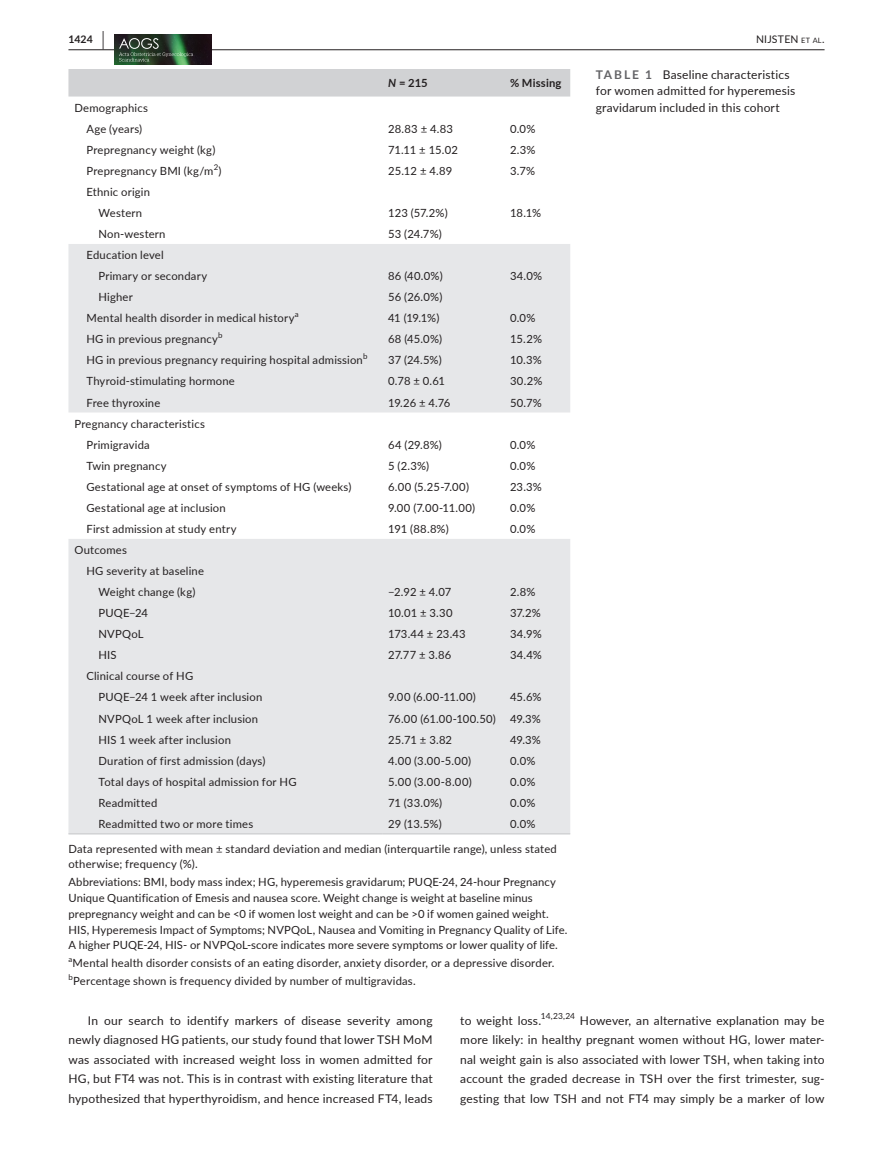
<style>
.page{position:relative;width:893px;height:1174px;background:#fff}
.page>*{position:absolute;margin:0;border:0;box-sizing:border-box;transform-origin:0 0}
.t1{font:12px/19.5px "Lato";letter-spacing:.015em;color:#231f20;text-align:justify}
.t2{font:11.25px/21px "Lato";letter-spacing:.015em;color:#231f20}
.t3{font:700 11.25px "Lato";letter-spacing:.015em;color:#231f20}
.t4{font:10.5px "Lato";letter-spacing:.015em;color:#231f20}
.t5{font:700 10.5px "Lato";color:#231f20}
.t6{font:7.8px "Lato";color:#231f20}
.s1{font-size:19.5px}
.s2{font-size:7.35px}
.s3{font-style:italic}
.s4{font-weight:700;color:#636366}
</style>
<div class="page">
<hr style="left:68px;top:49px;width:756px;height:1px;background:#231f20">
<img style="left:114px;top:35px;width:97px;height:30px">
<svg style="left:119px;top:38px;width:74px;height:24px;background:#3f5944"></svg>
<div style="left:68px;top:69px;width:502px;height:28px;background:#d1d2d4"></div>
<svg style="left:68px;top:244px;width:502px;height:589px;fill:#e6e7e9"></svg>
<hr style="left:68px;top:833px;width:314px;height:1px;background:#d1d2d4">
<hr style="left:382px;top:833px;width:122px;height:1px;background:#d1d2d4">
<hr style="left:504px;top:833px;width:66px;height:1px;background:#d1d2d4">
<p class="t5" style="left:68px;top:31px;width:37px">1424 <span class="s1">|</span></p>
<p class="t4" style="left:756px;top:31px;width:70px">NIJSTEN <span class="s2">et al</span>.</p>
<p class="t2" style="left:74px;top:96px;width:75px;text-align:center">Demographics<br>Age (years)</p>
<p class="t3" style="left:388px;top:75px;width:41px"><span class="s3">N</span> = 215</p>
<p class="t3" style="left:510px;top:75px;width:53px">% Missing</p>
<p class="t2" style="left:388px;top:118px;width:66px">28.83 ± 4.83</p>
<p class="t2" style="left:510px;top:118px;width:27px">0.0%</p>
<p class="t2" style="left:86px;top:139px;width:130px">Prepregnancy weight (kg)</p>
<p class="t2" style="left:388px;top:139px;width:71px">71.11 ± 15.02</p>
<p class="t2" style="left:510px;top:139px;width:27px">2.3%</p>
<p class="t2" style="left:86px;top:160px;width:136px">Prepregnancy BMI (kg/m )</p>
<p class="t6" style="left:214px;top:161px;width:6px">2</p>
<p class="t2" style="left:388px;top:160px;width:65px">25.12 ± 4.89</p>
<p class="t2" style="left:510px;top:160px;width:27px">3.7%</p>
<p class="t2" style="left:86px;top:181px;width:65px;text-align:center">Ethnic origin<br>Western</p>
<p class="t2" style="left:388px;top:202px;width:61px">123 (57.2%)</p>
<p class="t2" style="left:510px;top:202px;width:33px">18.1%</p>
<p class="t2" style="left:98px;top:223px;width:69px">Non-western</p>
<p class="t2" style="left:388px;top:223px;width:55px">53 (24.7%)</p>
<p class="t2" style="left:98px;top:244px;width:110px;text-indent:-12px">Education level<br>Primary or secondary</p>
<p class="t2" style="left:388px;top:265px;width:56px">86 (40.0%)</p>
<p class="t2" style="left:510px;top:265px;width:34px">34.0%</p>
<p class="t2" style="left:98px;top:286px;width:36px">Higher</p>
<p class="t2" style="left:388px;top:286px;width:56px">56 (26.0%)</p>
<p class="t2" style="left:86px;top:307px;width:209px">Mental health disorder in medical history</p>
<p class="t6" style="left:295px;top:309px;width:5px">a</p>
<p class="t2" style="left:388px;top:307px;width:53px">41 (19.1%)</p>
<p class="t2" style="left:510px;top:307px;width:27px">0.0%</p>
<p class="t2" style="left:86px;top:328px;width:133px">HG in previous pregnancy</p>
<p class="t6" style="left:218px;top:330px;width:6px">b</p>
<p class="t2" style="left:388px;top:328px;width:55px">68 (45.0%)</p>
<p class="t2" style="left:510px;top:328px;width:33px">15.2%</p>
<p class="t2" style="left:86px;top:349px;width:278px">HG in previous pregnancy requiring hospital admission</p>
<p class="t6" style="left:363px;top:351px;width:6px">b</p>
<p class="t2" style="left:388px;top:349px;width:55px">37 (24.5%)</p>
<p class="t2" style="left:510px;top:349px;width:33px">10.3%</p>
<p class="t2" style="left:86px;top:370px;width:150px">Thyroid-stimulating hormone</p>
<p class="t2" style="left:388px;top:370px;width:58px">0.78 ± 0.61</p>
<p class="t2" style="left:510px;top:370px;width:34px">30.2%</p>
<p class="t2" style="left:86px;top:391px;width:75px">Free thyroxine</p>
<p class="t2" style="left:388px;top:391px;width:64px">19.26 ± 4.76</p>
<p class="t2" style="left:510px;top:391px;width:33px">50.7%</p>
<p class="t2" style="left:86px;top:412px;width:120px;text-indent:-12px">Pregnancy characteristics<br>Primigravida</p>
<p class="t2" style="left:388px;top:433px;width:55px">64 (29.8%)</p>
<p class="t2" style="left:510px;top:433px;width:27px">0.0%</p>
<p class="t2" style="left:86px;top:454px;width:82px">Twin pregnancy</p>
<p class="t2" style="left:388px;top:454px;width:43px">5 (2.3%)</p>
<p class="t2" style="left:510px;top:454px;width:27px">0.0%</p>
<p class="t2" style="left:86px;top:476px;width:266px">Gestational age at onset of symptoms of HG (weeks)</p>
<p class="t2" style="left:388px;top:476px;width:82px">6.00 (5.25-7.00)</p>
<p class="t2" style="left:510px;top:476px;width:33px">23.3%</p>
<p class="t2" style="left:86px;top:497px;width:141px">Gestational age at inclusion</p>
<p class="t2" style="left:388px;top:497px;width:88px">9.00 (7.00-11.00)</p>
<p class="t2" style="left:510px;top:497px;width:27px">0.0%</p>
<p class="t2" style="left:86px;top:518px;width:152px">First admission at study entry</p>
<p class="t2" style="left:388px;top:518px;width:62px">191 (88.8%)</p>
<p class="t2" style="left:510px;top:518px;width:27px">0.0%</p>
<p class="t2" style="left:74px;top:539px;width:54px">Outcomes</p>
<p class="t2" style="left:86px;top:560px;width:119px">HG severity at baseline</p>
<p class="t2" style="left:98px;top:581px;width:99px">Weight change (kg)</p>
<p class="t2" style="left:388px;top:581px;width:65px">−2.92 ± 4.07</p>
<p class="t2" style="left:510px;top:581px;width:27px">2.8%</p>
<p class="t2" style="left:98px;top:602px;width:51px">PUQE−24</p>
<p class="t2" style="left:388px;top:602px;width:66px">10.01 ± 3.30</p>
<p class="t2" style="left:510px;top:602px;width:32px">37.2%</p>
<p class="t2" style="left:98px;top:623px;width:47px">NVPQoL</p>
<p class="t2" style="left:388px;top:623px;width:79px">173.44 ± 23.43</p>
<p class="t2" style="left:510px;top:623px;width:33px">34.9%</p>
<p class="t2" style="left:98px;top:644px;width:20px">HIS</p>
<p class="t2" style="left:388px;top:644px;width:65px">27.77 ± 3.86</p>
<p class="t2" style="left:510px;top:644px;width:33px">34.4%</p>
<p class="t2" style="left:98px;top:665px;width:165px;text-indent:-12px">Clinical course of HG<br>PUQE−24 1 week after inclusion</p>
<p class="t2" style="left:388px;top:686px;width:89px">9.00 (6.00-11.00)</p>
<p class="t2" style="left:510px;top:686px;width:33px">45.6%</p>
<p class="t2" style="left:98px;top:707px;width:161px">NVPQoL 1 week after inclusion</p>
<p class="t2" style="left:388px;top:707px;width:109px">76.00 (61.00-100.50)</p>
<p class="t2" style="left:510px;top:707px;width:32px">49.3%</p>
<p class="t2" style="left:98px;top:728px;width:134px">HIS 1 week after inclusion</p>
<p class="t2" style="left:388px;top:728px;width:65px">25.71 ± 3.82</p>
<p class="t2" style="left:510px;top:728px;width:32px">49.3%</p>
<p class="t2" style="left:98px;top:749px;width:168px">Duration of first admission (days)</p>
<p class="t2" style="left:388px;top:749px;width:84px">4.00 (3.00-5.00)</p>
<p class="t2" style="left:510px;top:749px;width:27px">0.0%</p>
<p class="t2" style="left:98px;top:770px;width:200px">Total days of hospital admission for HG</p>
<p class="t2" style="left:388px;top:770px;width:85px">5.00 (3.00-8.00)</p>
<p class="t2" style="left:510px;top:770px;width:27px">0.0%</p>
<p class="t2" style="left:98px;top:791px;width:60px">Readmitted</p>
<p class="t2" style="left:388px;top:791px;width:56px">71 (33.0%)</p>
<p class="t2" style="left:510px;top:791px;width:27px">0.0%</p>
<p class="t2" style="left:98px;top:812px;width:156px">Readmitted two or more times</p>
<p class="t2" style="left:388px;top:812px;width:55px">29 (13.5%)</p>
<p class="t2" style="left:510px;top:812px;width:27px">0.0%</p>
<p class="t2" style="left:68px;top:840px;width:490px;line-height:15.8px">Data represented with mean ± standard deviation and median (interquartile range), unless stated otherwise; frequency (%).</p>
<p class="t2" style="left:68px;top:874px;width:501px;line-height:15.8px">Abbreviations: BMI, body mass index; HG, hyperemesis gravidarum; PUQE-24, 24-hour Pregnancy Unique Quantification of Emesis and nausea score. Weight change is weight at baseline minus prepregnancy weight and can be &lt;0 if women lost weight and can be &gt;0 if women gained weight.<br>HIS, Hyperemesis Impact of Symptoms; NVPQoL, Nausea and Vomiting in Pregnancy Quality of Life.<br>A higher PUQE-24, HIS- or NVPQoL-score indicates more severe symptoms or lower quality of life.</p>
<p class="t6" style="left:68px;top:953px;width:5px">a</p>
<p class="t2" style="left:68px;top:953px;width:487px;line-height:18px;text-indent:4px">Mental health disorder consists of an eating disorder, anxiety disorder, or a depressive disorder. <sup>b</sup>Percentage shown is frequency divided by number of multigravidas.</p>
<p class="t1" style="left:596px;top:66px;width:201px;line-height:16.5px;text-align:left"><span class="s4">TABLE 1</span> Baseline characteristics for women admitted for hyperemesis gravidarum included in this cohort</p>
<p class="t1" style="left:68px;top:1010px;width:366px;text-indent:20px">In our search to identify markers of disease severity among newly diagnosed HG patients, our study found that lower TSH MoM was associated with increased weight loss in women admitted for HG, but FT4 was not. This is in contrast with existing literature that hypothesized that hyperthyroidism, and hence increased FT4, leads</p>
<p class="t1" style="left:460px;top:1010px;width:366px">to weight loss.<sup>14,23,24</sup> However, an alternative explanation may be more likely: in healthy pregnant women without HG, lower mater&shy;nal weight gain is also associated with lower TSH, when taking into account the graded decrease in TSH over the first trimester, sug&shy;gesting that low TSH and not FT4 may simply be a marker of low</p>
</div>
